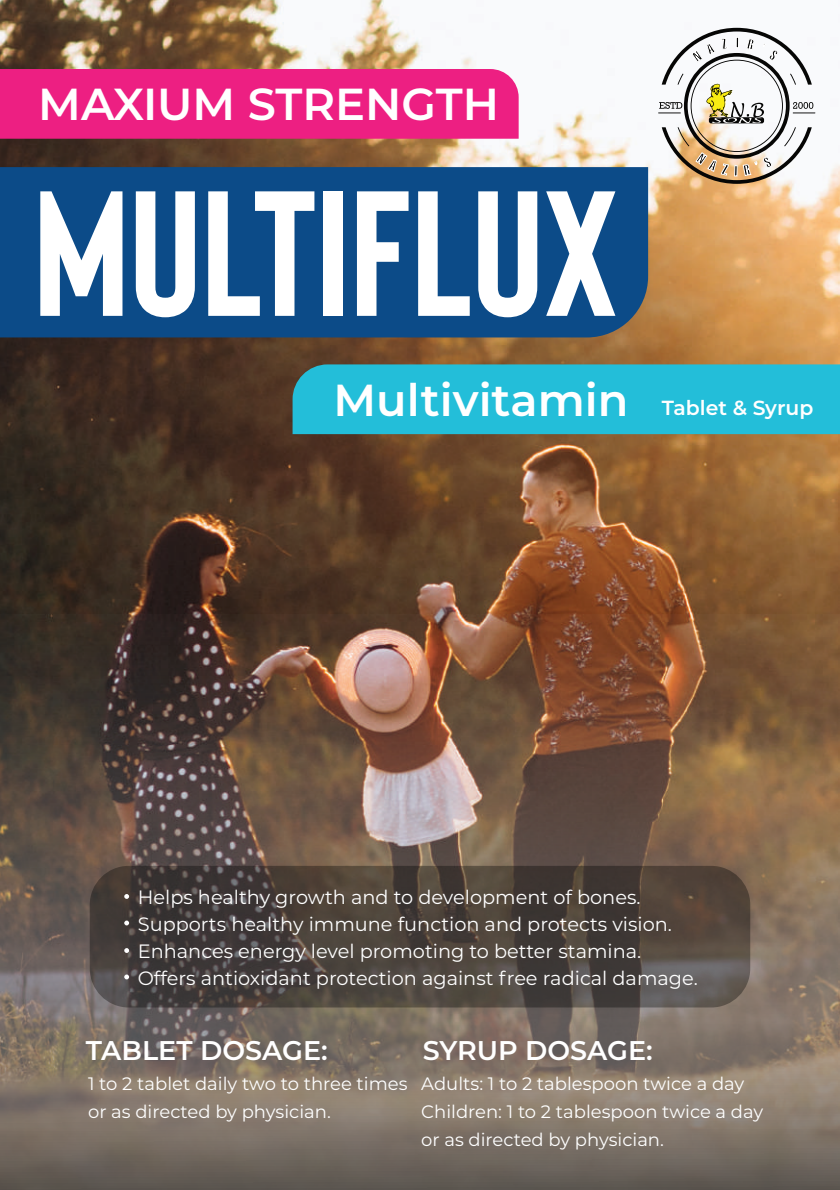
<style>
.page{position:relative;width:840px;height:1190px;background:#fff}
.page>*{position:absolute;margin:0;border:0;box-sizing:border-box;transform-origin:0 0}
.t1{font:700 177.8px "Bison";color:#fff}
.t2{font:600 44.8px "Montserrat";color:#fff}
.t3{font:600 27px "Montserrat";color:#fff}
.t4{font:600 20.4px "Montserrat";color:#fff}
.t5{font:19.4px/27px "Montserrat";color:#fff}
.t6{font:18px/28px "Montserrat";color:#fff}
</style>
<div class="page">
<img style="left:0;top:0;width:840px;height:614px">
<img style="left:0;top:614px;width:840px;height:576px">
<svg style="left:90px;top:866px;width:660px;height:142px;background:#493f39"></svg>
<img style="left:109px;top:872px;width:655px;height:187px">
<svg style="left:124px;top:894px;width:5px;height:5px"></svg>
<svg style="left:124px;top:921px;width:5px;height:4px"></svg>
<svg style="left:124px;top:948px;width:5px;height:5px"></svg>
<svg style="left:124px;top:974px;width:5px;height:5px"></svg>
<div style="left:0;top:167px;width:648px;height:170px;background:#0c4b88"></div>
<div style="left:293px;top:364px;width:547px;height:70px;background:#23bed9"></div>
<div style="left:0;top:69px;width:519px;height:70px;background:#ed1f82"></div>
<svg style="left:658px;top:28px;width:157px;height:156px"></svg>
<h2 class="t2" style="left:38px;top:72px;width:462px">MAXIUM STRENGTH</h2>
<h1 class="t1" style="left:33px;top:157px;width:586px">MULTIFLUX</h1>
<h2 class="t2" style="left:334px;top:368px;width:297px">Multivitamin</h2>
<p class="t4" style="left:662px;top:393px;width:153px">Tablet &amp; Syrup</p>
<p class="t5" style="left:138px;top:883px;width:562px">Helps healthy growth and to development of bones.<br>Supports healthy immune function and protects vision.<br>Enhances energy level promoting to better stamina.<br>Offers antioxidant protection against free radical damage.</p>
<h3 class="t3" style="left:86px;top:1031px;width:243px">TABLET DOSAGE:</h3>
<p class="t6" style="left:88px;top:1069px;width:321px">1 to 2 tablet daily two to three times or as directed by physician.</p>
<h3 class="t3" style="left:423px;top:1031px;width:231px">SYRUP DOSAGE:</h3>
<p class="t6" style="left:421px;top:1069px;width:344px">Adults: 1 to 2 tablespoon twice a day<br>Children: 1 to 2 tablespoon twice a day or as directed by physician.</p>
</div>
